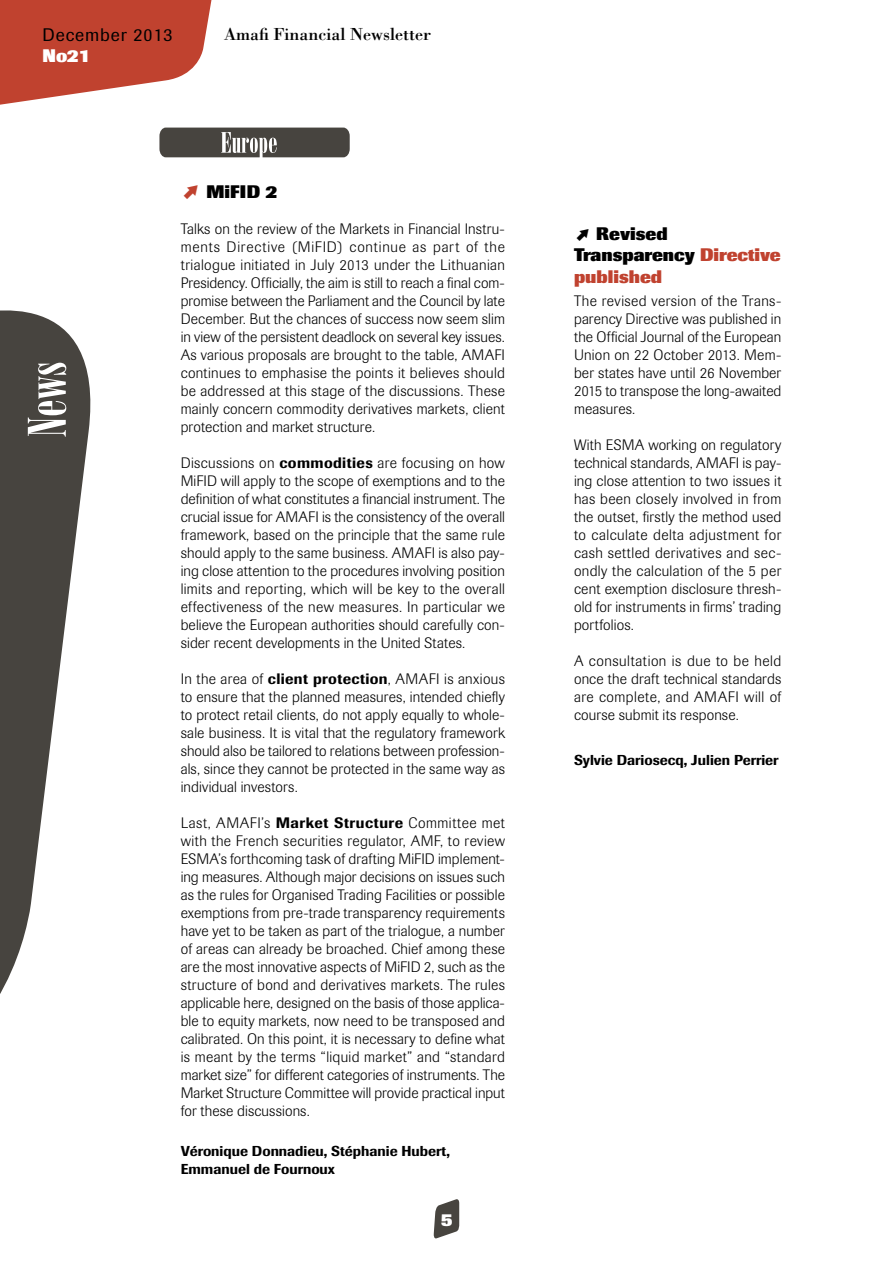
<style>
.page{position:relative;width:893px;height:1263px;background:#fff}
.page>*{position:absolute;margin:0;border:0;box-sizing:border-box;transform-origin:0 0}
.t1{font:52.5px "Bodoni Poster Compressed";color:#fff}
.t2{font:800 18px/21.6px "Imago";color:#000}
.t3{font:18px "Bodoni";color:#000}
.t4{font:18px "Imago";letter-spacing:.05em;color:#000}
.t5{font:800 18px "Imago";color:#fff}
.t6{font:300 15px/18px "Imago";letter-spacing:.01em;color:#000;text-align:justify}
.t7{font:500 14.25px/18px "Imago";color:#000}
.s1{font-family:"Zeal";font-weight:400;font-size:21px;color:#c0422f}
.s2{font-weight:500}
.s3{font-family:"Zeal";font-weight:400}
.s4{color:#c0422f}
</style>
<div class="page">
<svg style="left:433px;top:1199px;width:26px;height:40px"></svg>
<svg style="left:0;top:0;width:212px;height:105px"></svg>
<svg style="left:0;top:310px;width:91px;height:684px;fill:#47443f"></svg>
<svg style="left:159px;top:128px;width:191px;height:30px;background:#5c5955"></svg>
<p class="t4" style="left:43px;top:24px;width:132px">December 2013</p>
<p class="t3" style="left:224px;top:23px;width:209px">Amafi Financial Newsletter</p>
<p class="t5" style="left:43px;top:45px;width:50px">No21</p>
<h1 class="t1" style="left:17px;top:437px;width:77px;rotate:-90deg">News</h1>
<p class="t2" style="left:181px;top:181px;width:98px"><span class="s1">j</span> MiFID 2</p>
<p class="t6" style="left:181px;top:220px;width:326px">Talks on the review of the Markets in Financial Instru&shy;ments Directive (MiFID) continue as part of the trialogue initiated in July 2013 under the Lithuanian Presidency. Officially, the aim is still to reach a final com&shy;promise between the Parliament and the Council by late December. But the chances of success now seem slim in view of the persistent deadlock on several key issues.<br>As various proposals are brought to the table, AMAFI continues to emphasise the points it believes should be addressed at this stage of the discussions. These mainly concern commodity derivatives markets, client protection and market structure.</p>
<p class="t6" style="left:181px;top:454px;width:326px">Discussions on <span class="s2">commodities</span> are focusing on how MiFID will apply to the scope of exemptions and to the definition of what constitutes a financial instrument. The crucial issue for AMAFI is the consistency of the overall framework, based on the principle that the same rule should apply to the same business. AMAFI is also pay&shy;ing close attention to the procedures involving position limits and reporting, which will be key to the overall effectiveness of the new measures. In particular we believe the European authorities should carefully con&shy;sider recent developments in the United States.</p>
<p class="t6" style="left:181px;top:670px;width:326px">In the area of <span class="s2">client protection</span>, AMAFI is anxious to ensure that the planned measures, intended chiefly to protect retail clients, do not apply equally to whole&shy;sale business. It is vital that the regulatory framework should also be tailored to relations between profession&shy;als, since they cannot be protected in the same way as individual investors.</p>
<p class="t6" style="left:181px;top:814px;width:326px">Last, AMAFI’s <span class="s2">Market Structure</span> Committee met with the French securities regulator, AMF, to review ESMA’s forthcoming task of drafting MiFID implement&shy;ing measures. Although major decisions on issues such as the rules for Organised Trading Facilities or possible exemptions from pre-trade transparency requirements have yet to be taken as part of the trialogue, a number of areas can already be broached. Chief among these are the most innovative aspects of MiFID 2, such as the structure of bond and derivatives markets. The rules applicable here, designed on the basis of those applica&shy;ble to equity markets, now need to be transposed and calibrated. On this point, it is necessary to define what is meant by the terms “liquid market” and “standard market size” for different categories of instruments. The Market Structure Committee will provide practical input for these discussions.</p>
<p class="t7" style="left:181px;top:1142px;width:271px">Véronique Donnadieu, Stéphanie Hubert,<br>Emmanuel de Fournoux</p>
<p class="t5" style="left:441px;top:1209px;width:13px">5</p>
<p class="t2" style="left:574px;top:223px;width:208px"><span class="s3">j</span> Revised<br>Transparency <span class="s4">Directive published</span></p>
<p class="t6" style="left:574px;top:292px;width:209px">The revised version of the Trans&shy;parency Directive was published in the Official Journal of the European Union on 22 October 2013. Mem&shy;ber states have until 26 November 2015 to transpose the long-awaited measures.</p>
<p class="t6" style="left:574px;top:436px;width:209px">With ESMA working on regulatory technical standards, AMAFI is pay&shy;ing close attention to two issues it has been closely involved in from the outset, firstly the method used to calculate delta adjustment for cash settled derivatives and sec&shy;ondly the calculation of the 5 per cent exemption disclosure thresh&shy;old for instruments in firms’ trading portfolios.</p>
<p class="t6" style="left:574px;top:652px;width:209px">A consultation is due to be held once the draft technical standards are complete, and AMAFI will of course submit its response.</p>
<p class="t7" style="left:574px;top:750px;width:206px">Sylvie Dariosecq, Julien Perrier</p>
</div>
